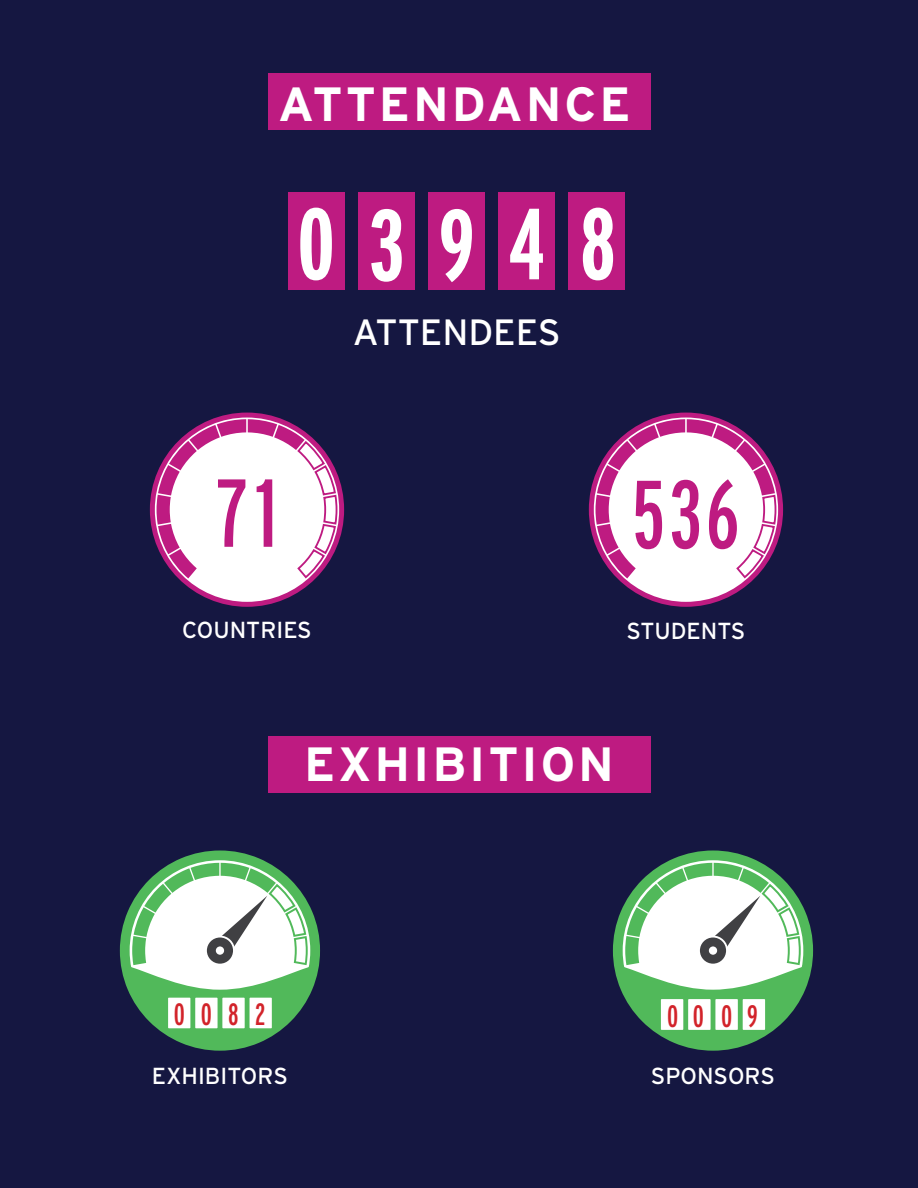
<style>
.page{position:relative;width:918px;height:1188px;background:#151741}
.page>*{position:absolute;margin:0;border:0;box-sizing:border-box;transform-origin:0 0}
.t1{font:700 100.8px "Interstate Compressed";letter-spacing:.34em;color:#fff}
.t2{font:96.3px "Interstate Compressed";color:#be1b81}
.t3{font:700 48px "Interstate";letter-spacing:.06em;color:#fff}
.t4{font:36.6px "Interstate";color:#fff}
.t5{font:30.9px "Interstate Compressed";color:#d2232a}
.t6{font:30.75px "Interstate Compressed";color:#d2232a}
.t7{font:23.25px "Interstate";color:#fff}
</style>
<div class="page">
<div style="left:288px;top:192px;width:57px;height:98px;background:#be1b81"></div>
<div style="left:359px;top:192px;width:56px;height:98px;background:#be1b81"></div>
<div style="left:429px;top:192px;width:56px;height:98px;background:#be1b81"></div>
<div style="left:499px;top:192px;width:56px;height:98px;background:#be1b81"></div>
<div style="left:569px;top:192px;width:56px;height:98px;background:#be1b81"></div>
<div style="left:152px;top:415px;width:190px;height:189px;background:#fff;border-radius:50%"></div>
<div style="left:150px;top:413px;width:194px;height:194px;border:5px solid #be1b81;border-radius:50%"></div>
<svg style="left:156px;top:418px;width:182px;height:162px"></svg>
<div style="left:591px;top:415px;width:190px;height:189px;background:#fff;border-radius:50%"></div>
<div style="left:589px;top:413px;width:194px;height:194px;border:5px solid #be1b81;border-radius:50%"></div>
<svg style="left:595px;top:418px;width:182px;height:162px"></svg>
<svg style="left:120px;top:851px;width:200px;height:200px"></svg>
<div style="left:168px;top:998px;width:22px;height:30px;background:#fff"></div>
<div style="left:222px;top:998px;width:23px;height:30px;background:#fff"></div>
<div style="left:195px;top:998px;width:23px;height:30px;background:#fff"></div>
<div style="left:250px;top:998px;width:22px;height:30px;background:#fff"></div>
<svg style="left:613px;top:851px;width:200px;height:200px"></svg>
<div style="left:661px;top:999px;width:22px;height:31px;background:#fff"></div>
<div style="left:715px;top:999px;width:23px;height:31px;background:#fff"></div>
<div style="left:688px;top:999px;width:23px;height:31px;background:#fff"></div>
<div style="left:743px;top:999px;width:22px;height:31px;background:#fff"></div>
<div style="left:268px;top:737px;width:382px;height:56px;background:#be1b81"></div>
<div style="left:268px;top:73px;width:382px;height:57px;background:#be1b81"></div>
<h3 class="t3" style="left:278px;top:77px;width:354px">ATTENDANCE</h3>
<h1 class="t1" style="left:297px;top:188px;width:320px">03948</h1>
<h3 class="t4" style="left:353px;top:311px;width:209px">ATTENDEES</h3>
<h2 class="t2" style="left:216px;top:460px;width:63px">71</h2>
<p class="t7" style="left:182px;top:616px;width:131px">COUNTRIES</p>
<h2 class="t2" style="left:632px;top:461px;width:109px">536</h2>
<p class="t7" style="left:626px;top:618px;width:120px">STUDENTS</p>
<h3 class="t3" style="left:304px;top:737px;width:311px">EXHIBITION</h3>
<h3 class="t6" style="left:174px;top:997px;width:93px">0082</h3>
<p class="t7" style="left:152px;top:1063px;width:137px">EXHIBITORS</p>
<h3 class="t5" style="left:667px;top:999px;width:92px">0009</h3>
<p class="t7" style="left:651px;top:1063px;width:126px">SPONSORS</p>
</div>
